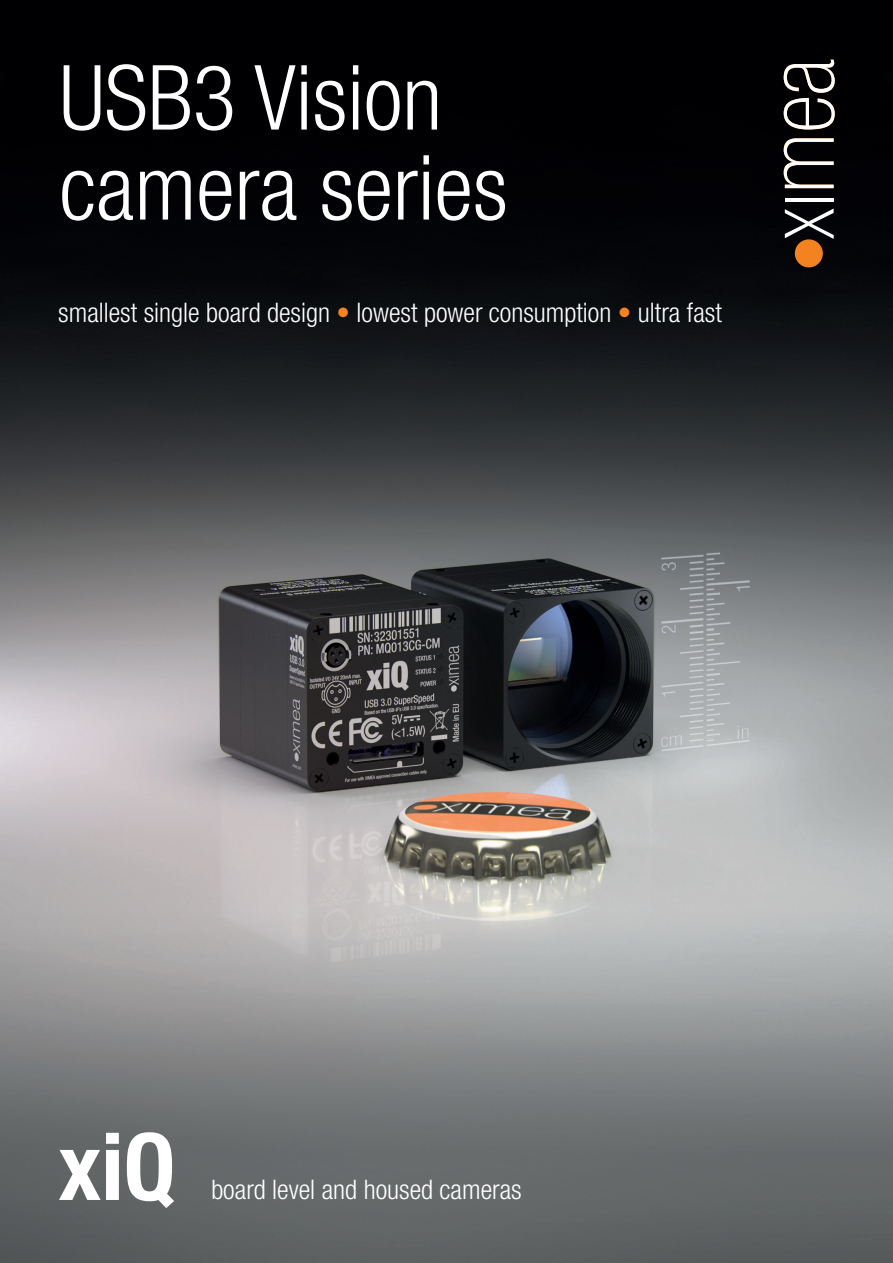
<style>
.page{position:relative;width:893px;height:1263px;background:#fff}
.page>*{position:absolute;margin:0;border:0;box-sizing:border-box;transform-origin:0 0}
.t1{font:700 condensed 93px "Helvetica Neue LT Com";color:#fff}
.t2{font:300 condensed 90px/90px "Helvetica Neue LT Com";color:#fff}
.t3{font:300 condensed 27px "Helvetica Neue LT Com";color:#fff}
.s1{color:#f58220}
</style>
<div class="page">
<img style="left:0;top:0;width:893px;height:1263px">
<div style="left:795px;top:239px;width:28px;height:28px;background:#f58220;border-radius:50%"></div>
<svg style="left:785px;top:208px;width:49px;height:31px"></svg>
<hr style="left:785px;top:199px;width:49px;height:3px;background:#fff">
<svg style="left:784px;top:138px;width:50px;height:50px"></svg>
<svg style="left:784px;top:60px;width:51px;height:69px"></svg>
<h2 class="t2" style="left:60px;top:52px;width:450px">USB3 Vision camera series</h2>
<p class="t3" style="left:58px;top:297px;width:665px">smallest single board design <span class="s1">•</span> lowest power consumption <span class="s1">•</span> ultra fast</p>
<h1 class="t1" style="left:58px;top:1111px;width:118px">xiQ</h1>
<p class="t3" style="left:211px;top:1174px;width:312px">board level and housed cameras</p>
</div>
